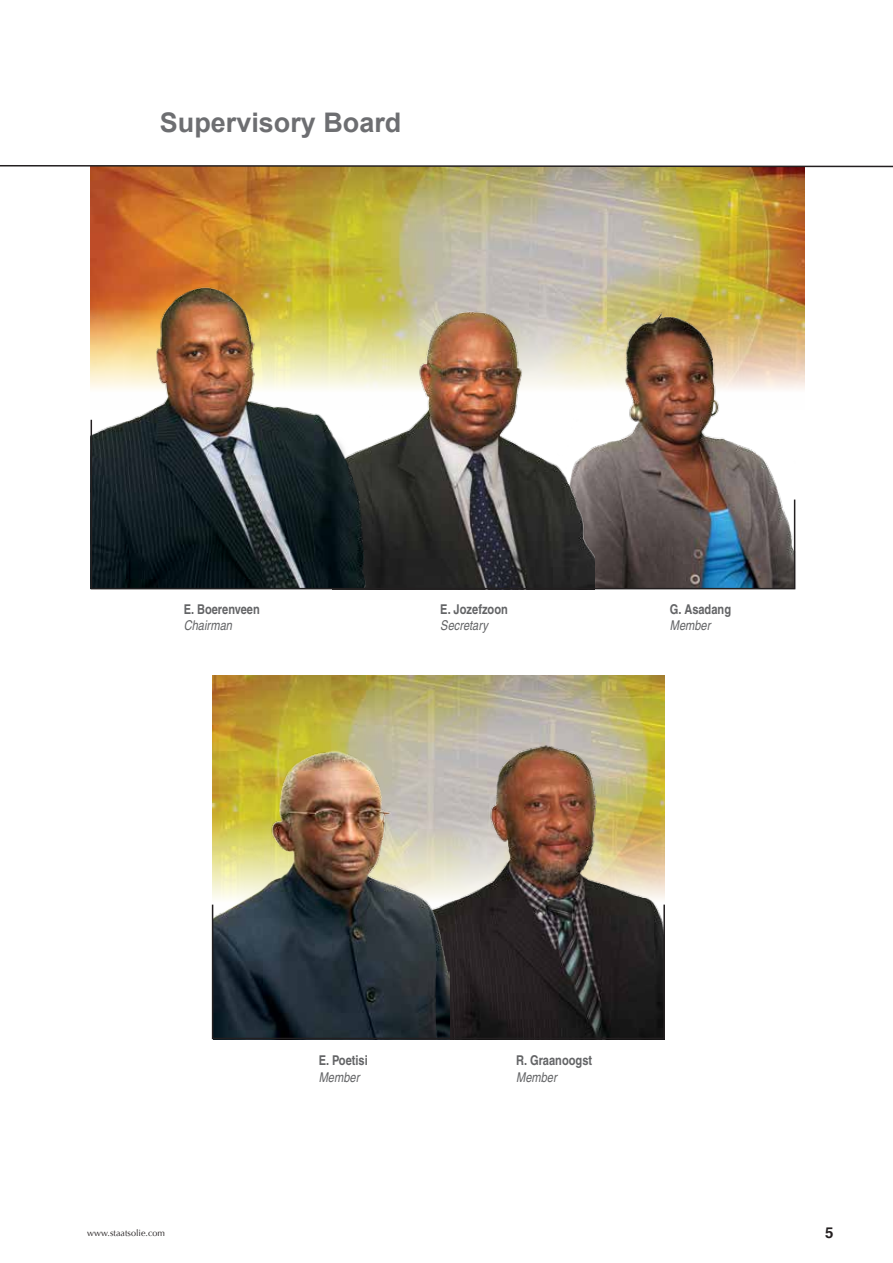
<style>
.page{position:relative;width:893px;height:1263px;background:#fff}
.page>*{position:absolute;margin:0;border:0;box-sizing:border-box;transform-origin:0 0}
.t1{font:700 27px "Arial";color:#6d6e71}
.t2{font:700 15px "Helvetica";color:#231f20}
.t3{font:700 condensed 13.5px "Helvetica";color:#636466}
.t4{font:italic condensed 13.5px "Helvetica";color:#636466}
.t5{font:9px "Optima";color:#231f20}
</style>
<div class="page">
<img style="left:91px;top:168px;width:713px;height:107px">
<svg style="left:0;top:165px;width:893px;height:3px;background:#766753"></svg>
<img style="left:213px;top:676px;width:452px;height:45px">
<img style="left:405px;top:690px;width:260px;height:350px">
<img style="left:557px;top:264px;width:248px;height:154px">
<img style="left:378px;top:275px;width:216px;height:143px">
<img style="left:213px;top:721px;width:236px;height:315px">
<img style="left:91px;top:252px;width:287px;height:166px">
<svg style="left:90px;top:418px;width:706px;height:172px;background:#4d4f50"></svg>
<div style="left:212px;top:904px;width:453px;height:135px;border:2px solid #231f20"></div>
<h1 class="t1" style="left:160px;top:104px;width:243px">Supervisory Board</h1>
<p class="t3" style="left:184px;top:601px;width:78px">E. Boerenveen</p>
<p class="t4" style="left:184px;top:617px;width:50px">Chairman</p>
<p class="t3" style="left:440px;top:601px;width:69px">E. Jozefzoon</p>
<p class="t4" style="left:440px;top:617px;width:49px">Secretary</p>
<p class="t3" style="left:670px;top:601px;width:63px">G. Asadang</p>
<p class="t4" style="left:670px;top:617px;width:42px">Member</p>
<p class="t5" style="left:87px;top:1227px;width:79px">www.staatsolie.com</p>
<p class="t3" style="left:319px;top:1052px;width:51px">E. Poetisi</p>
<p class="t4" style="left:319px;top:1069px;width:42px">Member</p>
<p class="t3" style="left:516px;top:1052px;width:78px">R. Graanoogst</p>
<p class="t4" style="left:516px;top:1069px;width:42px">Member</p>
<p class="t2" style="left:825px;top:1220px;width:10px">5</p>
</div>
